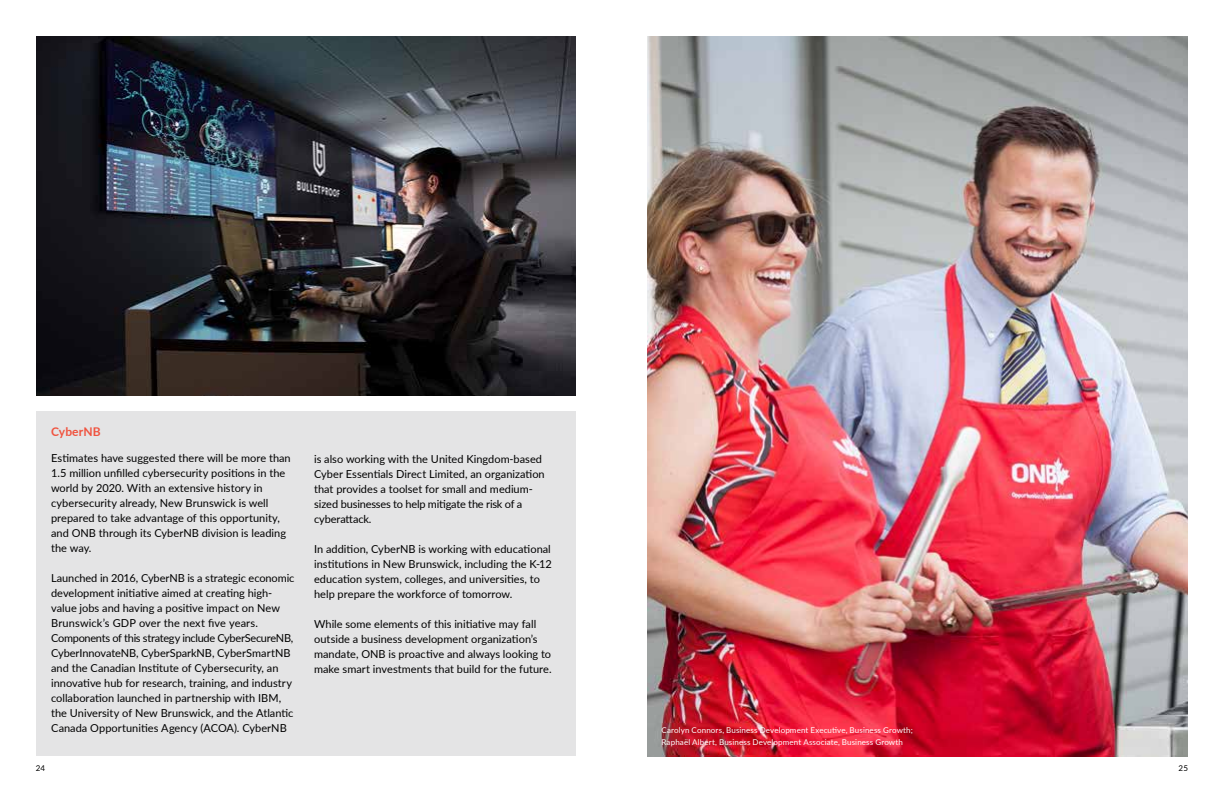
<style>
.page{position:relative;width:1224px;height:792px;background:#fff}
.page>*{position:absolute;margin:0;border:0;box-sizing:border-box;transform-origin:0 0}
.t1{font:700 12px "Lato";letter-spacing:.01em;color:#f0533f}
.t2{font:11px/15px "Lato";color:#000}
.t3{font:8px/12px "Lato";letter-spacing:.015em;color:#fff}
.t4{font:8px "Lato";color:#000}
</style>
<div class="page">
<img style="left:36px;top:36px;width:540px;height:360px">
<div style="left:36px;top:411px;width:540px;height:345px;background:#e4e4e5"></div>
<img style="left:648px;top:36px;width:540px;height:720px">
<p class="t1" style="left:51px;top:422px;width:51px">CyberNB</p>
<p class="t2" style="left:51px;top:450px;width:241px">Estimates have suggested there will be more than 1.5 million unfilled cybersecurity positions in the world by 2020. With an extensive history in cybersecurity already, New Brunswick is well prepared to take advantage of this opportunity, and ONB through its CyberNB division is leading the way.</p>
<p class="t2" style="left:51px;top:570px;width:245px">Launched in 2016, CyberNB is a strategic economic development initiative aimed at creating high&shy;value jobs and having a positive impact on New Brunswick’s GDP over the next five years.<br>Components of this strategy include CyberSecureNB, CyberInnovateNB, CyberSparkNB, CyberSmartNB and the Canadian Institute of Cybersecurity, an innovative hub for research, training, and industry collaboration launched in partnership with IBM, the University of New Brunswick, and the Atlantic Canada Opportunities Agency (ACOA). CyberNB</p>
<p class="t2" style="left:314px;top:451px;width:232px">is also working with the United Kingdom-based Cyber Essentials Direct Limited, an organization that provides a toolset for small and medium&shy;sized businesses to help mitigate the risk of a cyberattack.</p>
<p class="t2" style="left:314px;top:541px;width:239px">In addition, CyberNB is working with educational institutions in New Brunswick, including the K-12 education system, colleges, and universities, to help prepare the workforce of tomorrow.</p>
<p class="t2" style="left:314px;top:616px;width:239px">While some elements of this initiative may fall outside a business development organization’s mandate, ONB is proactive and always looking to make smart investments that build for the future.</p>
<p class="t3" style="left:661px;top:724px;width:253px">Carolyn Connors, Business Development Executive, Business Growth;<br>Raphaël Albert, Business Development Associate, Business Growth</p>
<p class="t4" style="left:36px;top:763px;width:11px">24</p>
<p class="t4" style="left:1179px;top:763px;width:11px">25</p>
</div>
